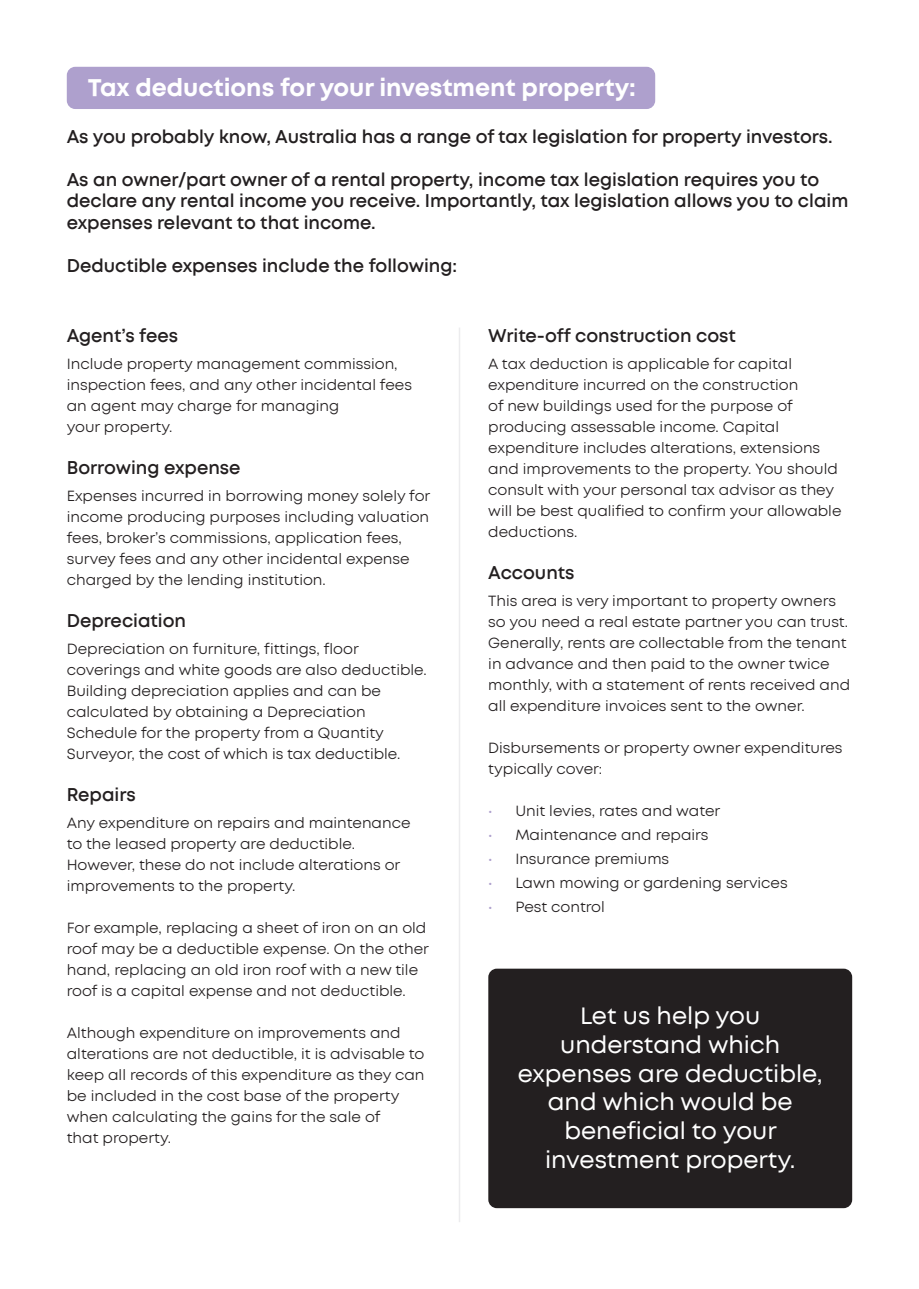
<style>
.page{position:relative;width:919px;height:1289px;background:#fff}
.page>*{position:absolute;margin:0;border:0;box-sizing:border-box;transform-origin:0 0}
.t1{font:24px/28.8px "Mont";color:#fff;text-align:center}
.t2{font:700 24px "Mont";color:#fff}
.t3{font:600 18px/21.6px "Mont";color:#231f20}
.t4{font:15px/21px "Mont";color:#231f20}
.s1{font-family:"Montserrat";color:#aea0cd}
</style>
<div class="page">
<hr style="left:458px;top:327px;width:2px;height:895px;background:#ececee">
<div style="left:67px;top:67px;width:588px;height:42px;background:#aea0cd;border-radius:9px"></div>
<div style="left:488px;top:968px;width:364px;height:240px;background:#231f20;border-radius:9px"></div>
<p class="t2" style="left:88px;top:76px;width:549px">Tax deductions for your investment property:</p>
<p class="t3" style="left:67px;top:126px;width:767px">As you probably know, Australia has a range of tax legislation for property investors.</p>
<p class="t3" style="left:67px;top:169px;width:783px">As an owner/part owner of a rental property, income tax legislation requires you to declare any rental income you receive. Importantly, tax legislation allows you to claim expenses relevant to that income.</p>
<p class="t3" style="left:67px;top:256px;width:392px">Deductible expenses include the following:</p>
<p class="t3" style="left:67px;top:326px;width:113px">Agent’s fees</p>
<p class="t4" style="left:67px;top:354px;width:347px">Include property management commission, inspection fees, and any other incidental fees an agent may charge for managing<br>your property.</p>
<p class="t3" style="left:67px;top:458px;width:175px">Borrowing expense</p>
<p class="t4" style="left:67px;top:486px;width:365px">Expenses incurred in borrowing money solely for income producing purposes including valuation fees, broker’s commissions, application fees, survey fees and any other incidental expense charged by the lending institution.</p>
<p class="t3" style="left:67px;top:611px;width:121px">Depreciation</p>
<p class="t4" style="left:67px;top:639px;width:361px">Depreciation on furniture, fittings, floor coverings and white goods are also deductible.<br>Building depreciation applies and can be calculated by obtaining a Depreciation Schedule for the property from a Quantity Surveyor, the cost of which is tax deductible.</p>
<p class="t3" style="left:67px;top:785px;width:70px">Repairs</p>
<p class="t4" style="left:67px;top:813px;width:345px">Any expenditure on repairs and maintenance to the leased property are deductible.<br>However, these do not include alterations or improvements to the property.</p>
<p class="t4" style="left:67px;top:918px;width:363px">For example, replacing a sheet of iron on an old roof may be a deductible expense. On the other hand, replacing an old iron roof with a new tile roof is a capital expense and not deductible.</p>
<p class="t4" style="left:67px;top:1023px;width:359px">Although expenditure on improvements and alterations are not deductible, it is advisable to keep all records of this expenditure as they can be included in the cost base of the property when calculating the gains for the sale of<br>that property.</p>
<p class="t3" style="left:488px;top:326px;width:249px">Write-off construction cost</p>
<p class="t4" style="left:488px;top:354px;width:354px">A tax deduction is applicable for capital expenditure incurred on the construction<br>of new buildings used for the purpose of producing assessable income. Capital expenditure includes alterations, extensions and improvements to the property. You should consult with your personal tax advisor as they will be best qualified to confirm your allowable deductions.</p>
<p class="t3" style="left:488px;top:563px;width:88px">Accounts</p>
<p class="t4" style="left:488px;top:591px;width:363px">This area is very important to property owners so you need a real estate partner you can trust.<br>Generally, rents are collectable from the tenant in advance and then paid to the owner twice monthly, with a statement of rents received and all expenditure invoices sent to the owner.</p>
<p class="t4" style="left:488px;top:738px;width:356px">Disbursements or property owner expenditures typically cover:</p>
<p class="t4" style="left:488px;top:801px;width:233px"><span class="s1">•</span> Unit levies, rates and water</p>
<p class="t4" style="left:488px;top:825px;width:222px"><span class="s1">•</span> Maintenance and repairs</p>
<p class="t4" style="left:488px;top:849px;width:182px"><span class="s1">•</span> Insurance premiums</p>
<p class="t4" style="left:488px;top:873px;width:301px"><span class="s1">•</span> Lawn mowing or gardening services</p>
<p class="t4" style="left:488px;top:897px;width:118px"><span class="s1">•</span> Pest control</p>
<p class="t1" style="left:517px;top:1002px;width:306px">Let us help you understand which expenses are deductible, and which would be beneficial to your investment property.</p>
</div>
